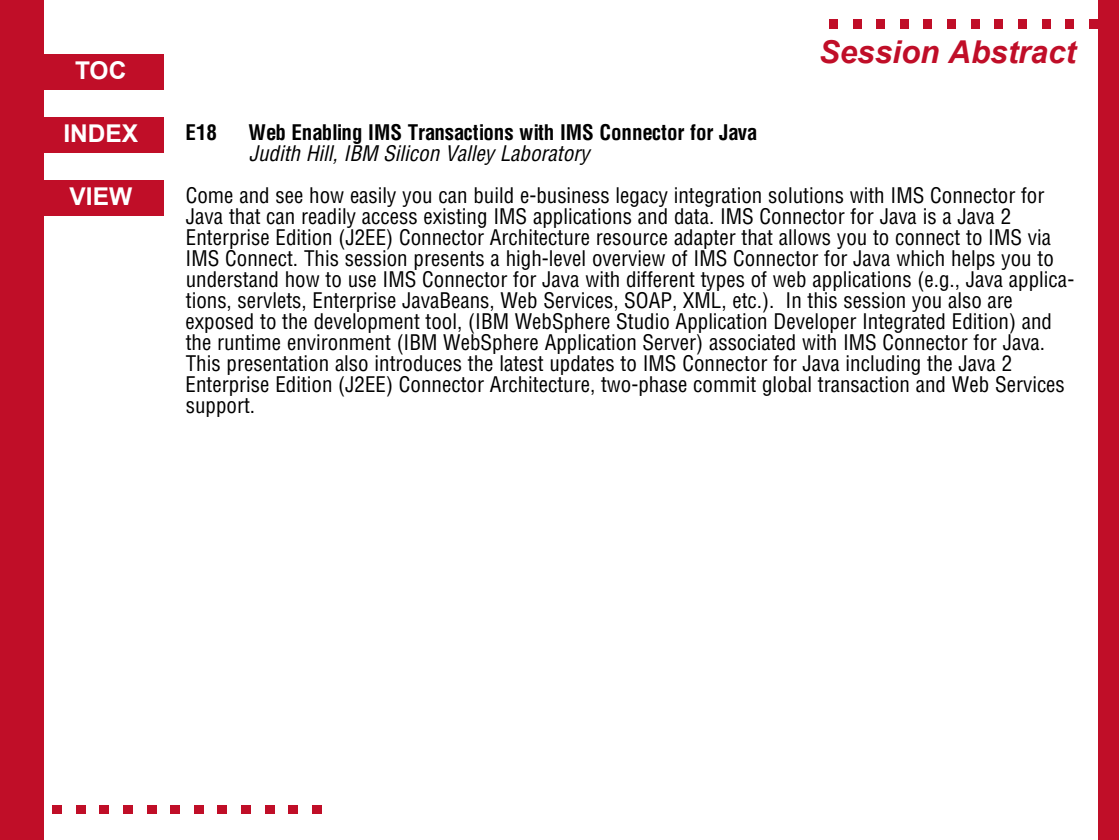
<style>
.page{position:relative;width:1120px;height:840px;background:#fff}
.page>*{position:absolute;margin:0;border:0;box-sizing:border-box;transform-origin:0 0}
.t1{font:italic 700 31.5px "Arial";color:#c00e28}
.t2{font:700 24.5px "Arial";color:#fff}
.t3{font:condensed 21px/21px "Helvetica";color:#000}
.t4{font:700 condensed 21px "Helvetica";color:#000}
.t5{font:italic condensed 21px "Helvetica";color:#000}
</style>
<div class="page">
<div style="left:0;top:0;width:44px;height:839px;background:#c00e28"></div>
<div style="left:1098px;top:0;width:21px;height:839px;background:#c00e28"></div>
<div style="left:52px;top:805px;width:10px;height:9px;background:#c00e28"></div>
<div style="left:76px;top:805px;width:9px;height:9px;background:#c00e28"></div>
<div style="left:100px;top:805px;width:9px;height:9px;background:#c00e28"></div>
<div style="left:123px;top:805px;width:10px;height:9px;background:#c00e28"></div>
<div style="left:147px;top:805px;width:9px;height:9px;background:#c00e28"></div>
<div style="left:171px;top:805px;width:9px;height:9px;background:#c00e28"></div>
<div style="left:194px;top:805px;width:9px;height:9px;background:#c00e28"></div>
<div style="left:218px;top:805px;width:9px;height:9px;background:#c00e28"></div>
<div style="left:242px;top:805px;width:9px;height:9px;background:#c00e28"></div>
<div style="left:265px;top:805px;width:9px;height:9px;background:#c00e28"></div>
<div style="left:289px;top:805px;width:9px;height:9px;background:#c00e28"></div>
<div style="left:312px;top:805px;width:10px;height:9px;background:#c00e28"></div>
<div style="left:829px;top:20px;width:9px;height:9px;background:#c00e28"></div>
<div style="left:853px;top:20px;width:8px;height:9px;background:#c00e28"></div>
<div style="left:876px;top:20px;width:9px;height:9px;background:#c00e28"></div>
<div style="left:900px;top:20px;width:9px;height:9px;background:#c00e28"></div>
<div style="left:924px;top:20px;width:8px;height:9px;background:#c00e28"></div>
<div style="left:947px;top:20px;width:9px;height:9px;background:#c00e28"></div>
<div style="left:971px;top:20px;width:9px;height:9px;background:#c00e28"></div>
<div style="left:994px;top:20px;width:9px;height:9px;background:#c00e28"></div>
<div style="left:1018px;top:20px;width:9px;height:9px;background:#c00e28"></div>
<div style="left:1042px;top:20px;width:8px;height:9px;background:#c00e28"></div>
<div style="left:1065px;top:20px;width:9px;height:9px;background:#c00e28"></div>
<div style="left:1089px;top:20px;width:9px;height:9px;background:#c00e28"></div>
<div style="left:38px;top:55px;width:125px;height:35px;background:#c00e28"></div>
<div style="left:38px;top:118px;width:125px;height:35px;background:#c00e28"></div>
<div style="left:38px;top:181px;width:125px;height:35px;background:#c00e28"></div>
<p class="t2" style="left:75px;top:56px;width:53px">TOC</p>
<p class="t2" style="left:63px;top:119px;width:76px">INDEX</p>
<p class="t2" style="left:70px;top:182px;width:64px">VIEW</p>
<h1 class="t1" style="left:819px;top:34px;width:259px">Session Abstract</h1>
<p class="t4" style="left:186px;top:124px;width:33px">E18</p>
<p class="t4" style="left:249px;top:124px;width:509px">Web Enabling IMS Transactions with IMS Connector for Java</p>
<p class="t5" style="left:249px;top:145px;width:342px">Judith Hill, IBM Silicon Valley Laboratory</p>
<p class="t3" style="left:186px;top:186px;width:890px">Come and see how easily you can build e-business legacy integration solutions with IMS Connector for Java that can readily access existing IMS applications and data. IMS Connector for Java is a Java 2<br>Enterprise Edition (J2EE) Connector Architecture resource adapter that allows you to connect to IMS via IMS Connect. This session presents a high-level overview of IMS Connector for Java which helps you to understand how to use IMS Connector for Java with different types of web applications (e.g., Java applica&shy;tions, servlets, Enterprise JavaBeans, Web Services, SOAP, XML, etc.). In this session you also are exposed to the development tool, (IBM WebSphere Studio Application Developer Integrated Edition) and the runtime environment (IBM WebSphere Application Server) associated with IMS Connector for Java.<br>This presentation also introduces the latest updates to IMS Connector for Java including the Java 2<br>Enterprise Edition (J2EE) Connector Architecture, two-phase commit global transaction and Web Services support.</p>
</div>
